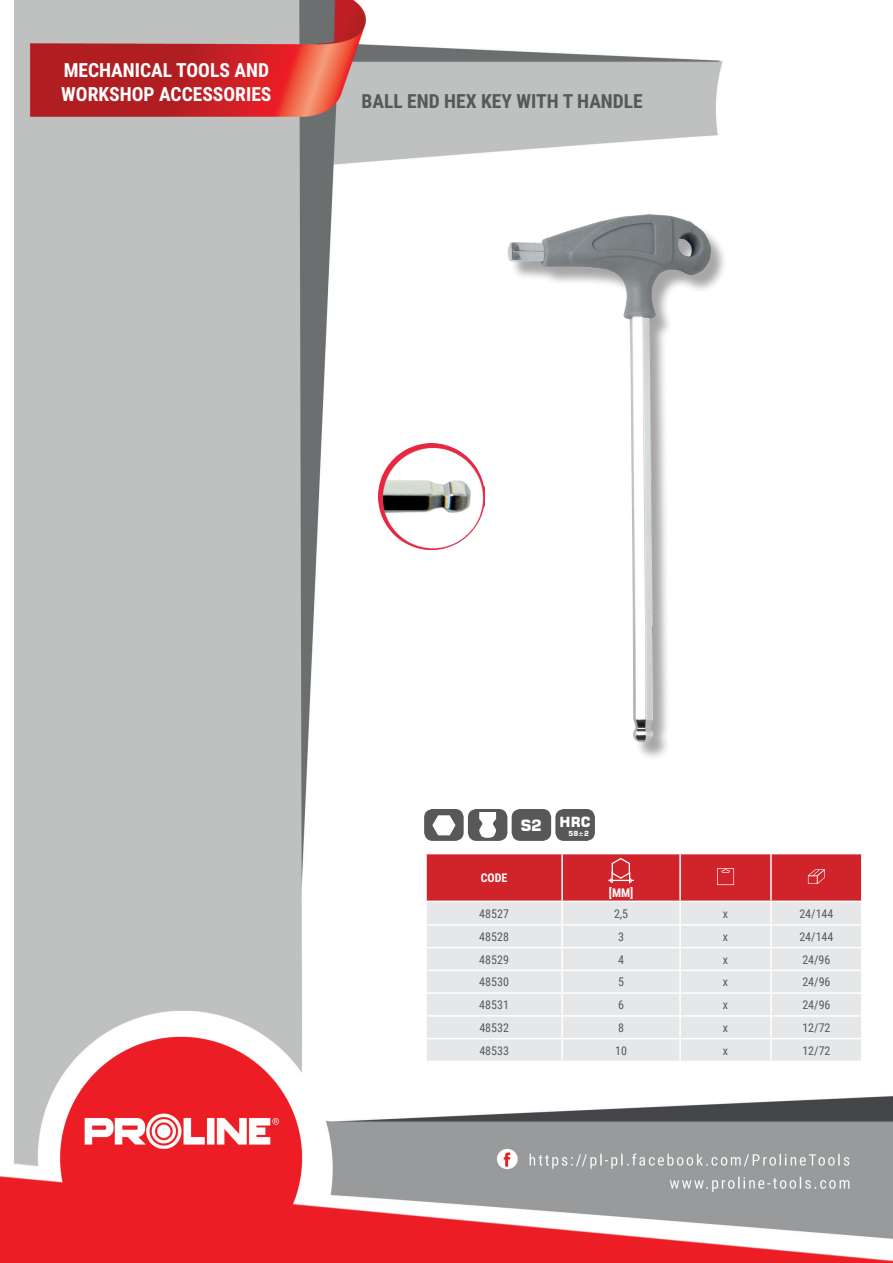
<style>
.page{position:relative;width:893px;height:1263px;background:#fff}
.page>*{position:absolute;margin:0;border:0;box-sizing:border-box;transform-origin:0 0}
.t1{font:700 19.5px/23.4px "Roboto Condensed";color:#fff}
.t2{font:700 19.5px "Roboto Condensed";color:#57585a}
.t3{font:700 13.95px "Square 721 BT";color:#fff}
.t4{font:12px "Roboto Condensed";color:#57585a}
.t5{font:700 12px "Roboto Condensed";color:#fff}
.t6{font:700 6.9px "Square 721 BT";color:#fff}
.s1{font-size:15.3px}
</style>
<div class="page">
<img style="left:0;top:0;width:893px;height:1263px">
<div style="left:510px;top:218px;width:218px;height:542px;background:#231f20;opacity:.4"></div>
<img style="left:507px;top:215px;width:203px;height:527px">
<hr style="left:425px;top:854px;width:2px;height:46px;background:#fff">
<hr style="left:425px;top:902px;width:2px;height:22px;background:#fff">
<hr style="left:425px;top:925px;width:2px;height:22px;background:#fff">
<hr style="left:425px;top:948px;width:2px;height:21px;background:#fff">
<hr style="left:425px;top:971px;width:2px;height:21px;background:#fff">
<hr style="left:425px;top:994px;width:2px;height:21px;background:#fff">
<hr style="left:425px;top:1017px;width:2px;height:21px;background:#fff">
<hr style="left:425px;top:1039px;width:2px;height:22px;background:#fff">
<hr style="left:425px;top:853px;width:137px;height:1px;background:#fff">
<hr style="left:425px;top:900px;width:137px;height:2px;background:#fff">
<hr style="left:425px;top:924px;width:137px;height:1px;background:#fff">
<hr style="left:425px;top:947px;width:137px;height:1px;background:#fff">
<hr style="left:425px;top:969px;width:137px;height:2px;background:#fff">
<hr style="left:425px;top:992px;width:137px;height:2px;background:#fff">
<hr style="left:425px;top:1015px;width:137px;height:2px;background:#fff">
<hr style="left:425px;top:1038px;width:137px;height:1px;background:#fff">
<hr style="left:425px;top:1061px;width:137px;height:1px;background:#fff">
<hr style="left:562px;top:1061px;width:118px;height:1px;background:#fff">
<hr style="left:680px;top:1061px;width:91px;height:1px;background:#fff">
<hr style="left:771px;top:1061px;width:91px;height:1px;background:#fff">
<svg style="left:426px;top:853px;width:436px;height:208px;background:#e3bec1"></svg>
<div style="left:425px;top:810px;width:38px;height:30px;background:#57585a;border-radius:8px"></div>
<div style="left:424px;top:809px;width:40px;height:32px;border:1px solid #57585a;border-radius:8px"></div>
<svg style="left:432px;top:815px;width:23px;height:20px"></svg>
<div style="left:469px;top:810px;width:38px;height:30px;background:#57585a;border-radius:8px"></div>
<div style="left:468px;top:809px;width:39px;height:32px;border:1px solid #57585a;border-radius:8px"></div>
<svg style="left:479px;top:812px;width:18px;height:26px"></svg>
<div style="left:512px;top:810px;width:38px;height:30px;background:#57585a;border-radius:8px"></div>
<div style="left:512px;top:809px;width:39px;height:32px;border:1px solid #57585a;border-radius:8px"></div>
<div style="left:556px;top:810px;width:38px;height:30px;background:#57585a;border-radius:8px"></div>
<div style="left:555px;top:809px;width:40px;height:32px;border:1px solid #57585a;border-radius:8px"></div>
<img style="left:378px;top:444px;width:107px;height:106px">
<h1 class="t1" style="left:61px;top:58px;width:212px">MECHANICAL TOOLS AND<br>WORKSHOP ACCESSORIES</h1>
<h1 class="t2" style="left:361px;top:88px;width:283px">BALL END HEX KEY WITH T HANDLE</h1>
<p class="t3" style="left:521px;top:814px;width:71px"><span class="s1">S2</span> HRC</p>
<p class="t6" style="left:568px;top:829px;width:22px">58±2</p>
<p class="t5" style="left:481px;top:869px;width:28px">CODE</p>
<p class="t5" style="left:609px;top:884px;width:26px">[MM]</p>
<p class="t4" style="left:479px;top:905px;width:31px">48527</p>
<p class="t4" style="left:614px;top:905px;width:16px">2,5</p>
<p class="t4" style="left:723px;top:905px;width:7px">x</p>
<p class="t4" style="left:799px;top:905px;width:36px">24/144</p>
<p class="t4" style="left:479px;top:928px;width:31px">48528</p>
<p class="t4" style="left:618px;top:928px;width:7px">3</p>
<p class="t4" style="left:723px;top:928px;width:7px">x</p>
<p class="t4" style="left:799px;top:928px;width:36px">24/144</p>
<p class="t4" style="left:479px;top:951px;width:31px">48529</p>
<p class="t4" style="left:618px;top:951px;width:7px">4</p>
<p class="t4" style="left:723px;top:951px;width:7px">x</p>
<p class="t4" style="left:802px;top:951px;width:30px">24/96</p>
<p class="t4" style="left:479px;top:973px;width:31px">48530</p>
<p class="t4" style="left:618px;top:973px;width:7px">5</p>
<p class="t4" style="left:723px;top:973px;width:7px">x</p>
<p class="t4" style="left:802px;top:973px;width:30px">24/96</p>
<p class="t4" style="left:479px;top:996px;width:31px">48531</p>
<p class="t4" style="left:618px;top:996px;width:7px">6</p>
<p class="t4" style="left:723px;top:996px;width:7px">x</p>
<p class="t4" style="left:802px;top:996px;width:30px">24/96</p>
<p class="t4" style="left:479px;top:1019px;width:31px">48532</p>
<p class="t4" style="left:618px;top:1019px;width:7px">8</p>
<p class="t4" style="left:723px;top:1019px;width:7px">x</p>
<p class="t4" style="left:802px;top:1019px;width:30px">12/72</p>
<p class="t4" style="left:479px;top:1042px;width:31px">48533</p>
<p class="t4" style="left:615px;top:1042px;width:13px">10</p>
<p class="t4" style="left:723px;top:1042px;width:7px">x</p>
<p class="t4" style="left:802px;top:1042px;width:30px">12/72</p>
</div>
